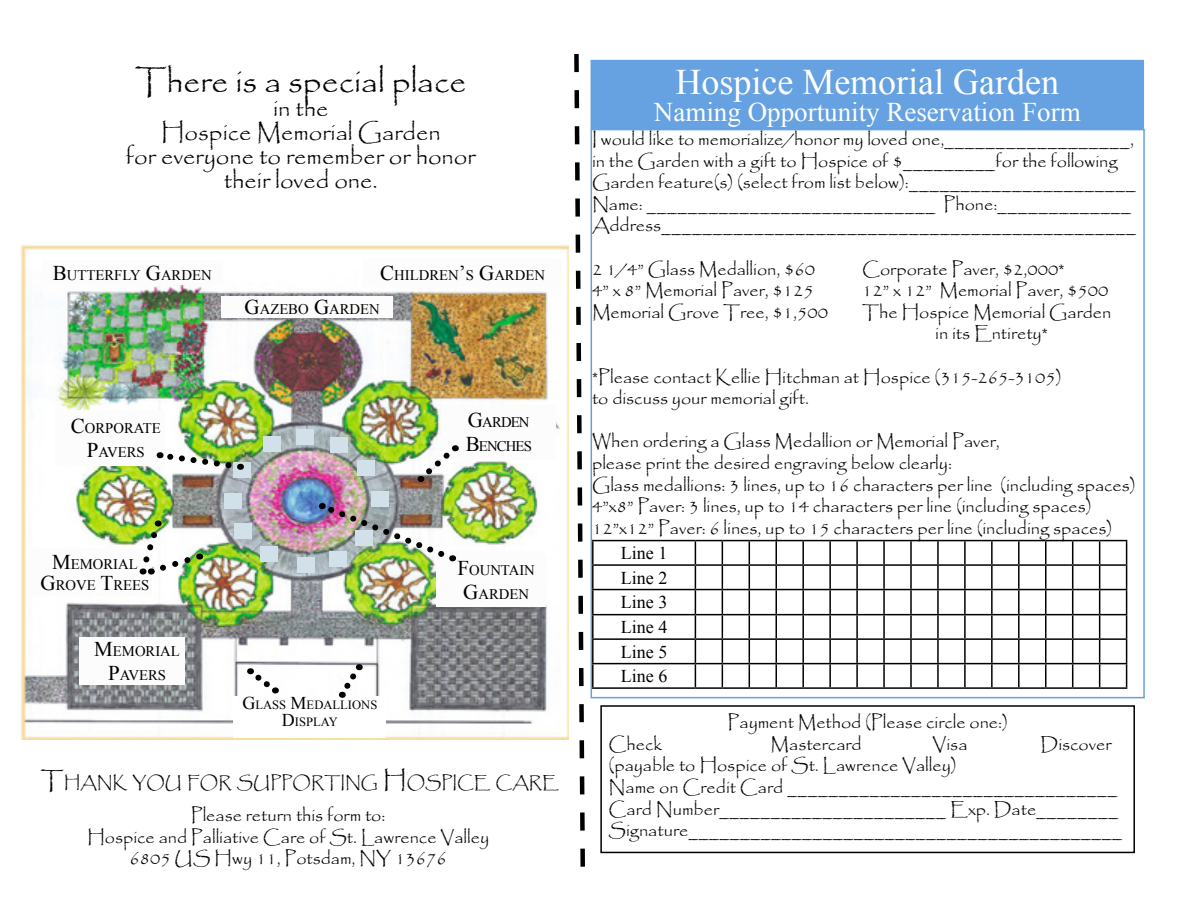
<style>
.page{position:relative;width:1188px;height:918px;background:#fff}
.page>*{position:absolute;margin:0;border:0;box-sizing:border-box;transform-origin:0 0}
.t1{font:36px "Times New Roman";color:#fff}
.t2{font:33px "Papyrus";color:#000}
.t3{font:27px "Times New Roman";color:#fff}
.t4{font:24px/24px "Papyrus";color:#000;text-align:center}
.t5{font:18px/21.6px "Papyrus";color:#000}
.t6{font:18px/24.6px "Times New Roman";color:#000;text-align:justify}
.t7{font:16.8px "Papyrus";color:#000}
.t8{font:14.7px/24px "Times New Roman";color:#000;text-align:center}
.t9{font:14.7px/24px "Times New Roman";letter-spacing:-.055em;color:#000}
.t10{font:12.6px/16.5px "Times New Roman";color:#000;text-align:center}
.s1{font-size:21px}
.s2{font-size:18px}
.s3{font-size:24px}
</style>
<div class="page">
<img style="left:22px;top:246px;width:546px;height:493px">
<div style="left:42px;top:260px;width:181px;height:25px;background:#fcfcfc"></div>
<div style="left:436px;top:552px;width:109px;height:55px;background:#fcfcfc"></div>
<div style="left:28px;top:549px;width:124px;height:47px;background:#fcfcfc"></div>
<div style="left:221px;top:296px;width:172px;height:22px;background:#fcfcfc"></div>
<div style="left:442px;top:405px;width:114px;height:54px;background:#fcfcfc"></div>
<div style="left:363px;top:260px;width:200px;height:27px;background:#fcfcfc"></div>
<svg style="left:420px;top:444px;width:39px;height:38px"></svg>
<div style="left:79px;top:637px;width:105px;height:48px;background:#fcfcfc"></div>
<div style="left:296px;top:429px;width:18px;height:15px;background:#d2e0e9"></div>
<div style="left:224px;top:493px;width:18px;height:16px;background:#d2e0e9"></div>
<div style="left:297px;top:558px;width:18px;height:15px;background:#d2e0e9"></div>
<div style="left:371px;top:491px;width:17px;height:16px;background:#d2e0e9"></div>
<img style="left:319px;top:500px;width:134px;height:62px">
<div style="left:233px;top:697px;width:153px;height:41px;background:#fff"></div>
<img style="left:139px;top:520px;width:62px;height:55px">
<svg style="left:250px;top:668px;width:29px;height:28px"></svg>
<div style="left:233px;top:462px;width:18px;height:16px;background:#d2e0e9"></div>
<div style="left:263px;top:436px;width:18px;height:15px;background:#d2e0e9"></div>
<div style="left:330px;top:437px;width:18px;height:16px;background:#d2e0e9"></div>
<div style="left:357px;top:460px;width:18px;height:16px;background:#d2e0e9"></div>
<div style="left:234px;top:523px;width:18px;height:16px;background:#d2e0e9"></div>
<div style="left:260px;top:546px;width:18px;height:15px;background:#d2e0e9"></div>
<div style="left:329px;top:551px;width:18px;height:15px;background:#d2e0e9"></div>
<div style="left:355px;top:530px;width:18px;height:15px;background:#d2e0e9"></div>
<div style="left:56px;top:410px;width:109px;height:56px;background:#fcfcfc"></div>
<svg style="left:159px;top:449px;width:82px;height:23px"></svg>
<svg style="left:336px;top:664px;width:25px;height:34px"></svg>
<hr style="left:592px;top:540px;width:103px;height:1px;background:#000">
<hr style="left:592px;top:564px;width:103px;height:2px;background:#000">
<hr style="left:592px;top:589px;width:103px;height:1px;background:#000">
<hr style="left:592px;top:614px;width:103px;height:1px;background:#000">
<hr style="left:592px;top:638px;width:103px;height:2px;background:#000">
<hr style="left:592px;top:663px;width:103px;height:1px;background:#000">
<svg style="left:695px;top:540px;width:432px;height:147px"></svg>
<hr style="left:592px;top:687px;width:103px;height:2px;background:#000">
<hr style="left:695px;top:687px;width:27px;height:2px;background:#000">
<hr style="left:722px;top:687px;width:27px;height:2px;background:#000">
<hr style="left:749px;top:687px;width:27px;height:2px;background:#000">
<hr style="left:776px;top:687px;width:27px;height:2px;background:#000">
<hr style="left:803px;top:687px;width:27px;height:2px;background:#000">
<hr style="left:830px;top:687px;width:27px;height:2px;background:#000">
<hr style="left:857px;top:687px;width:27px;height:2px;background:#000">
<hr style="left:884px;top:687px;width:27px;height:2px;background:#000">
<hr style="left:911px;top:687px;width:27px;height:2px;background:#000">
<hr style="left:938px;top:687px;width:27px;height:2px;background:#000">
<hr style="left:965px;top:687px;width:27px;height:2px;background:#000">
<hr style="left:992px;top:687px;width:27px;height:2px;background:#000">
<hr style="left:1019px;top:687px;width:27px;height:2px;background:#000">
<hr style="left:1046px;top:687px;width:27px;height:2px;background:#000">
<hr style="left:1073px;top:687px;width:27px;height:2px;background:#000">
<hr style="left:1100px;top:687px;width:27px;height:2px;background:#000">
<div style="left:591px;top:61px;width:552px;height:68px;background:#66a1e2"></div>
<div style="left:591px;top:60px;width:553px;height:70px;border:2px solid #66a1e2"></div>
<div style="left:600px;top:705px;width:535px;height:148px;border:2px solid #000"></div>
<svg style="left:574px;top:54px;width:11px;height:813px"></svg>
<h2 class="t2" style="left:135px;top:61px;width:333px">There is a special place</h2>
<h3 class="t4" style="left:126px;top:95px;width:351px">in the<br>Hospice Memorial Garden<br>for everyone to remember or honor their loved one.</h3>
<p class="t8" style="left:53px;top:263px;width:160px"><span class="s1">B</span>UTTERFLY <span class="s1">G</span>ARDEN</p>
<p class="t8" style="left:380px;top:263px;width:166px"><span class="s1">C</span>HILDREN<span class="s1">’</span>S <span class="s1">G</span>ARDEN</p>
<p class="t8" style="left:245px;top:297px;width:137px"><span class="s1">G</span>AZEBO <span class="s1">G</span>ARDEN</p>
<p class="t8" style="left:71px;top:416px;width:91px"><span class="s1">C</span>ORPORATE<br><span class="s1">P</span>AVERS</p>
<p class="t8" style="left:41px;top:554px;width:110px;line-height:21px"><span class="s1">M</span>EMORIAL<br><span class="s1">G</span>ROVE <span class="s1">T</span>REES</p>
<p class="t8" style="left:94px;top:639px;width:87px"><span class="s1">M</span>EMORIAL<br><span class="s1">P</span>AVERS</p>
<p class="t10" style="left:242px;top:696px;width:137px"><span class="s2">G</span>LASS <span class="s2">M</span>EDALLIONS<br><span class="s2">D</span>ISPLAY</p>
<p class="t9" style="left:466px;top:410px;width:68px"><span class="s1">G</span>ARDEN<br><span class="s1">B</span>ENCHES</p>
<p class="t8" style="left:457px;top:558px;width:79px"><span class="s1">F</span>OUNTAIN<br><span class="s1">G</span>ARDEN</p>
<p class="t7" style="left:41px;top:773px;width:519px"><span class="s3">T</span>HANK YOU FOR SUPPORTING <span class="s3">H</span> OSPICE CARE</p>
<p class="t5" style="left:87px;top:804px;width:404px;text-align:center">Please return this form to:<br>Hospice and Palliative Care of St. Lawrence Valley<br>6805 US Hwy 11, Potsdam, NY 13676</p>
<h1 class="t1" style="left:675px;top:57px;width:385px">Hospice Memorial Garden</h1>
<h3 class="t3" style="left:654px;top:94px;width:428px">Naming Opportunity Reservation Form</h3>
<p class="t5" style="left:592px;top:128px;width:546px">I would like to memorialize/honor my loved one,__________________, in the Garden with a gift to Hospice of $_________for the following Garden feature(s) (select from list below):______________________ Name: ____________________________ Phone:_____________ Address______________________________________________</p>
<p class="t5" style="left:592px;top:258px;width:225px">2 1/4” Glass Medallion, $60</p>
<p class="t5" style="left:862px;top:258px;width:204px">Corporate Paver, $2,000*</p>
<p class="t5" style="left:592px;top:279px;width:223px">4” x 8” Memorial Paver, $125</p>
<p class="t5" style="left:862px;top:279px;width:248px">12” x 12” Memorial Paver, $500</p>
<p class="t5" style="left:592px;top:301px;width:237px">Memorial Grove Tree, $1,500</p>
<p class="t5" style="left:862px;top:301px;width:251px;text-align:center">The Hospice Memorial Garden in its Entirety*</p>
<p class="t5" style="left:592px;top:366px;width:471px">*Please contact Kellie Hitchman at Hospice (315-265-3105) to discuss your memorial gift.</p>
<p class="t5" style="left:592px;top:430px;width:545px">When ordering a Glass Medallion or Memorial Paver,<br>please print the desired engraving below clearly:<br>Glass medallions: 3 lines, up to 16 characters per line (including spaces)<br>4”x8” Paver: 3 lines, up to 14 characters per line (including spaces)<br>12”x12” Paver: 6 lines, up to 15 characters per line (including spaces)</p>
<p class="t6" style="left:621px;top:540px;width:48px">Line 1<br>Line 2<br>Line 3<br>Line 4<br>Line 5<br>Line 6</p>
<p class="t5" style="left:728px;top:711px;width:282px">Payment Method (Please circle one:)</p>
<p class="t5" style="left:609px;top:733px;width:55px">Check</p>
<p class="t5" style="left:771px;top:733px;width:93px">Mastercard</p>
<p class="t5" style="left:933px;top:733px;width:36px">Visa</p>
<p class="t5" style="left:1041px;top:733px;width:72px">Discover</p>
<p class="t5" style="left:609px;top:754px;width:515px">(payable to Hospice of St. Lawrence Valley)<br>Name on Credit Card ________________________________ Card Number______________________ Exp. Date________ Signature__________________________________________</p>
</div>
